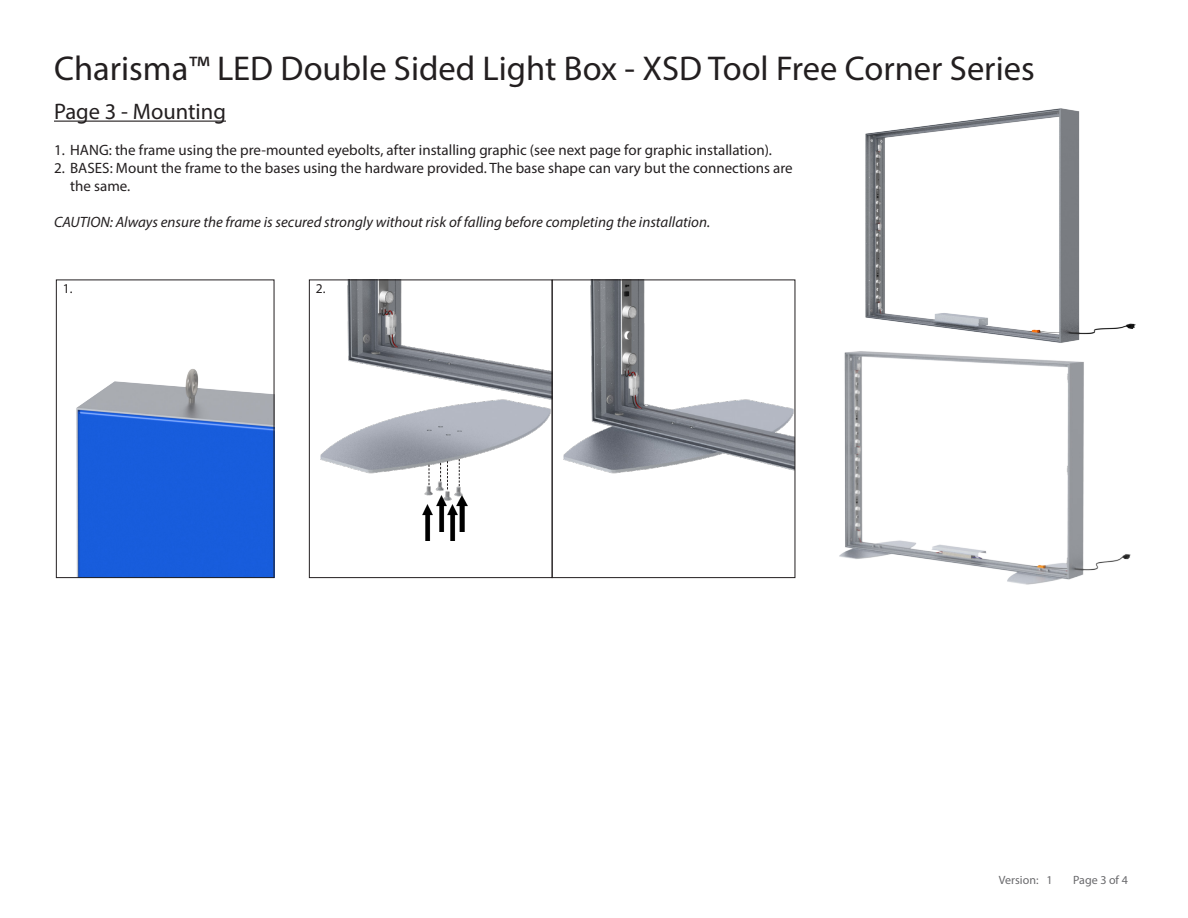
<style>
.page{position:relative;width:1188px;height:918px;background:#fff}
.page>*{position:absolute;margin:0;border:0;box-sizing:border-box;transform-origin:0 0}
.t1{font:34.5px "Myriad Pro";color:#231f20}
.Bullet___Number_Alig{font:22.5px "Myriad Pro";color:#231f20}
.t2{font:15px/18px "Myriad Pro";color:#231f20}
.Bullet___Number_Alig-2{font:italic 15px "Myriad Pro";color:#231f20}
.Step_Number{font:13.5px "Myriad Pro";color:#231f20}
.t3{font:12px "Myriad Pro";color:#69696c}
</style>
<div class="page">
<hr style="left:54px;top:121px;width:172px;height:1px;background:#231f20">
<img style="left:865px;top:108px;width:271px;height:232px">
<img style="left:76px;top:369px;width:196px;height:207px">
<div style="left:56px;top:280px;width:218px;height:298px;border:1px solid #231f20"></div>
<img style="left:320px;top:282px;width:473px;height:225px">
<div style="left:309px;top:280px;width:243px;height:298px;border:1px solid #231f20"></div>
<div style="left:552px;top:280px;width:243px;height:298px;border:1px solid #231f20"></div>
<img style="left:839px;top:340px;width:292px;height:245px">
<img style="left:422px;top:504px;width:11px;height:36px">
<img style="left:436px;top:496px;width:11px;height:36px">
<img style="left:447px;top:504px;width:10px;height:36px">
<img style="left:457px;top:496px;width:10px;height:36px">
<svg style="left:429px;top:465px;width:1px;height:20px"></svg>
<svg style="left:440px;top:463px;width:1px;height:18px"></svg>
<svg style="left:447px;top:461px;width:1px;height:28px"></svg>
<svg style="left:459px;top:459px;width:1px;height:27px"></svg>
<h1 class="t1" style="left:54px;top:47px;width:982px">Charisma™ LED Double Sided Light Box - XSD Tool Free Corner Series</h1>
<p class="Bullet___Number_Alig" style="left:54px;top:97px;width:173px">Page 3 - Mounting</p>
<p class="t2" style="left:54px;top:141px;width:720px">1. HANG: the frame using the pre-mounted eyebolts, after installing graphic (see next page for graphic installation).</p>
<p class="t2" style="left:70px;top:159px;width:724px;text-indent:-16px">2. BASES: Mount the frame to the bases using the hardware provided. The base shape can vary but the connections are the same.</p>
<p class="Bullet___Number_Alig-2" style="left:54px;top:213px;width:658px">CAUTION: Always ensure the frame is secured strongly without risk of falling before completing the installation.</p>
<p class="Step_Number" style="left:63px;top:280px;width:11px">1.</p>
<p class="Step_Number" style="left:316px;top:280px;width:11px">2.</p>
<p class="t3" style="left:999px;top:873px;width:41px">Version:</p>
<p class="t3" style="left:1047px;top:873px;width:8px">1</p>
<p class="t3" style="left:1073px;top:873px;width:56px">Page 3 of 4</p>
</div>
